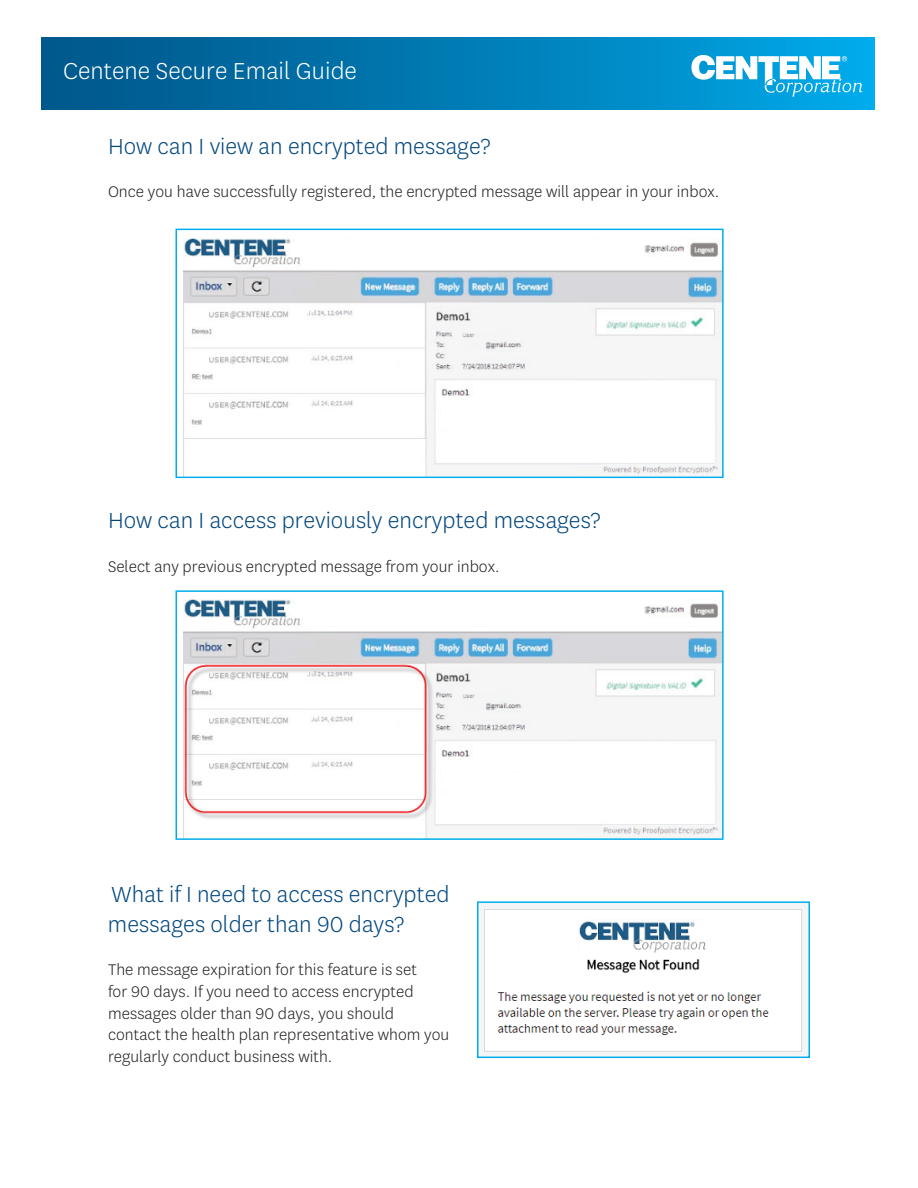
<style>
.page{position:relative;width:918px;height:1188px;background:#fff}
.page>*{position:absolute;margin:0;border:0;box-sizing:border-box;transform-origin:0 0}
.t1{font:300 27px "Centene Sans";color:#fff}
.t2{font:300 25.5px/30.6px "Centene Sans";color:#00467e}
.t3{font:300 18px/21.6px "Centene Sans";color:#231f20}
</style>
<div class="page">
<div style="left:41px;top:38px;width:834px;height:71px;background:linear-gradient(to right,#005486,#00a8e7)"></div>
<svg style="left:691px;top:55px;width:172px;height:41px"></svg>
<img style="left:183px;top:238px;width:538px;height:237px">
<div style="left:176px;top:229px;width:548px;height:249px;border:2px solid #00aeef"></div>
<img style="left:183px;top:600px;width:538px;height:237px">
<div style="left:176px;top:590px;width:548px;height:250px;border:2px solid #00aeef"></div>
<img style="left:480px;top:904px;width:327px;height:151px">
<div style="left:477px;top:901px;width:333px;height:157px;border:2px solid #00aeef"></div>
<h1 class="t1" style="left:63px;top:55px;width:295px">Centene Secure Email Guide</h1>
<h2 class="t2" style="left:108px;top:131px;width:384px">How can I view an encrypted message?</h2>
<p class="t3" style="left:108px;top:181px;width:613px">Once you have successfully registered, the encrypted message will appear in your inbox.</p>
<h2 class="t2" style="left:108px;top:506px;width:494px">How can I access previously encrypted messages?</h2>
<p class="t3" style="left:108px;top:555px;width:393px">Select any previous encrypted message from your inbox.</p>
<h2 class="t2" style="left:108px;top:879px;width:343px">What if I need to access encrypted messages older than 90 days?</h2>
<p class="t3" style="left:108px;top:959px;width:343px">The message expiration for this feature is set<br>for 90 days. If you need to access encrypted messages older than 90 days, you should contact the health plan representative whom you regularly conduct business with.</p>
</div>
